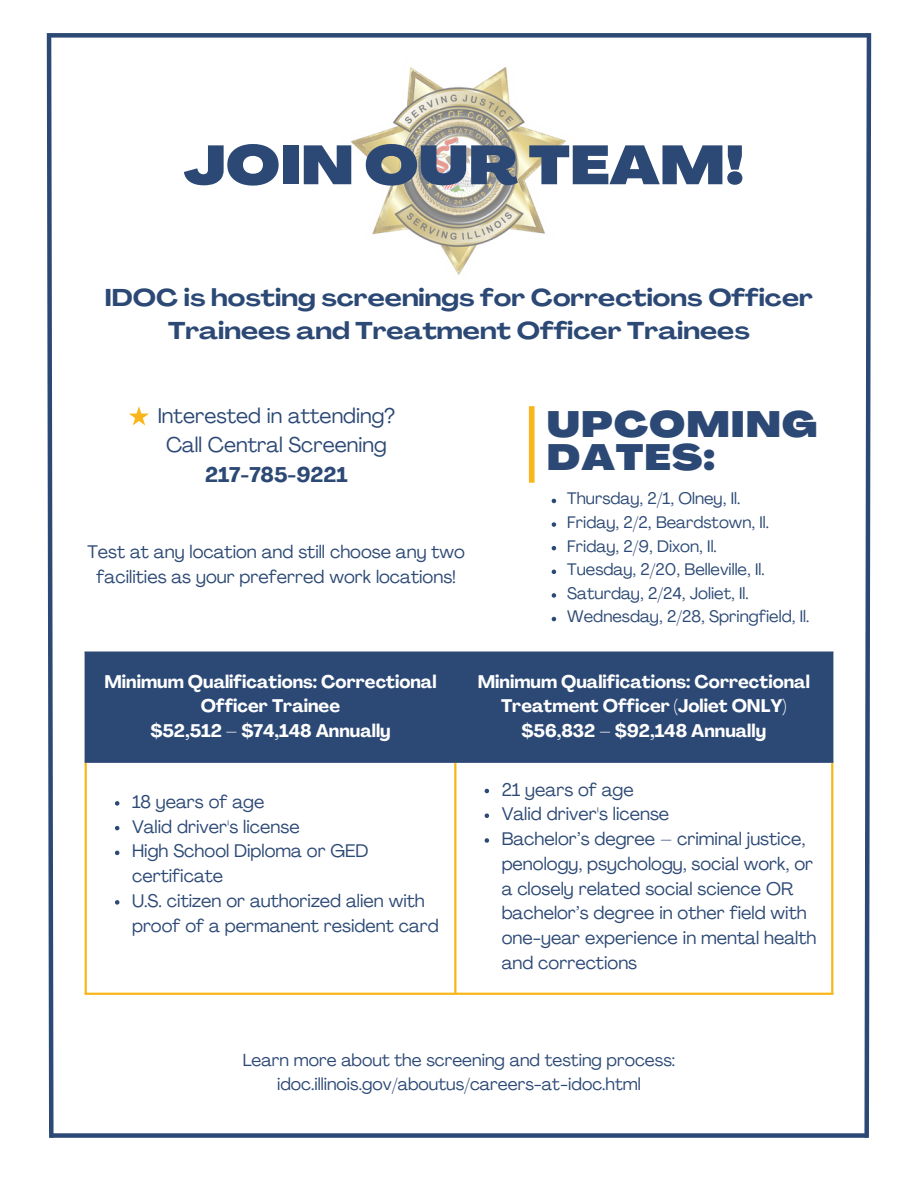
<style>
.page{position:relative;width:918px;height:1188px;background:#fff}
.page>*{position:absolute;margin:0;border:0;box-sizing:border-box;transform-origin:0 0}
.t1{font:900 expanded 54px "Agrandir";color:#2c4975}
.t2{font:900 expanded 36px/33.8px "Agrandir";letter-spacing:.025em;color:#2c4975}
.t3{font:700 expanded 24px/32.7px "Agrandir";color:#2c4975;text-align:center}
.t4{font:21px/29.2px "Agrandir";color:#2c4975;text-align:center}
.t5{font:18px/24.8px "Agrandir";color:#2c4975}
.t6{font:700 18px/24.8px "Agrandir";color:#fff;text-align:center}
.t7{font:17.25px "Agrandir";color:#2c4975}
.t8{font:16.5px "Agrandir";color:#2c4975}
.s1{font-weight:700}
</style>
<div class="page">
<img style="left:351px;top:67px;width:215px;height:208px">
<svg style="left:46px;top:33px;width:8px;height:1105px"></svg>
<svg style="left:864px;top:33px;width:8px;height:1105px"></svg>
<div style="left:50px;top:1133px;width:818px;height:5px;background:#2c4975"></div>
<div style="left:50px;top:33px;width:818px;height:5px;background:#2c4975"></div>
<div style="left:87px;top:654px;width:744px;height:107px;background:#2c4975"></div>
<svg style="left:115px;top:801px;width:4px;height:5px"></svg>
<svg style="left:115px;top:826px;width:4px;height:4px"></svg>
<svg style="left:115px;top:851px;width:4px;height:4px"></svg>
<svg style="left:115px;top:900px;width:4px;height:5px"></svg>
<svg style="left:485px;top:789px;width:4px;height:4px"></svg>
<svg style="left:485px;top:814px;width:4px;height:4px"></svg>
<svg style="left:485px;top:838px;width:4px;height:5px"></svg>
<hr style="left:85px;top:654px;width:2px;height:107px;background:#2c4975">
<hr style="left:454px;top:654px;width:2px;height:107px;background:#2c4975">
<hr style="left:831px;top:654px;width:2px;height:107px;background:#2c4975">
<hr style="left:85px;top:652px;width:748px;height:2px;background:#2c4975">
<hr style="left:85px;top:761px;width:748px;height:2px;background:#2c4975">
<hr style="left:85px;top:763px;width:2px;height:230px;background:#f9b61a">
<hr style="left:454px;top:763px;width:2px;height:230px;background:#f9b61a">
<hr style="left:831px;top:763px;width:2px;height:230px;background:#f9b61a">
<hr style="left:85px;top:993px;width:748px;height:2px;background:#f9b61a">
<svg style="left:129px;top:406px;width:20px;height:20px"></svg>
<div style="left:529px;top:406px;width:6px;height:77px;background:#f9b61a"></div>
<svg style="left:552px;top:499px;width:4px;height:4px"></svg>
<svg style="left:552px;top:522px;width:4px;height:5px"></svg>
<svg style="left:552px;top:546px;width:4px;height:4px"></svg>
<svg style="left:552px;top:570px;width:4px;height:4px"></svg>
<svg style="left:552px;top:593px;width:4px;height:5px"></svg>
<svg style="left:552px;top:617px;width:4px;height:4px"></svg>
<p class="t1" style="left:184px;top:144px;width:562px">JOIN OUR TEAM!</p>
<p class="t3" style="left:105px;top:284px;width:710px">IDOC is hosting screenings for Corrections Officer<br>Trainees and Treatment Officer Trainees</p>
<p class="t4" style="left:158px;top:403px;width:239px">Interested in attending?<br>Call Central Screening<br><span class="s1">217-785-9221</span></p>
<p class="t5" style="left:88px;top:541px;width:379px;text-align:center">Test at any location and still choose any two facilities as your preferred work locations!</p>
<p class="t2" style="left:547px;top:411px;width:272px">UPCOMING<br>DATES:</p>
<p class="t8" style="left:567px;top:492px;width:174px">Thursday, 2/1, Olney, Il.</p>
<p class="t8" style="left:567px;top:516px;width:203px">Friday, 2/2, Beardstown, Il.</p>
<p class="t8" style="left:567px;top:539px;width:151px">Friday, 2/9, Dixon, Il.</p>
<p class="t8" style="left:567px;top:563px;width:199px">Tuesday, 2/20, Belleville, Il.</p>
<p class="t8" style="left:567px;top:586px;width:183px">Saturday, 2/24, Joliet, Il.</p>
<p class="t8" style="left:567px;top:610px;width:243px">Wednesday, 2/28, Springfield, Il.</p>
<p class="t6" style="left:104px;top:671px;width:334px">Minimum Qualifications: Correctional<br>Officer Trainee</p>
<h1 class="t6" style="left:150px;top:720px;width:242px">$52,512 – $74,148 Annually</h1>
<p class="t5" style="left:132px;top:791px;width:134px">18 years of age</p>
<h2 class="t5" style="left:132px;top:816px;width:169px">Valid driver's license</h2>
<p class="t5" style="left:132px;top:841px;width:238px">High School Diploma or GED certificate</p>
<p class="t5" style="left:132px;top:890px;width:308px">U.S. citizen or authorized alien with proof of a permanent resident card</p>
<h3 class="t6" style="left:478px;top:671px;width:334px">Minimum Qualifications: Correctional<br>Treatment Officer (Joliet ONLY)</h3>
<h4 class="t6" style="left:521px;top:720px;width:246px">$56,832 – $92,148 Annually</h4>
<p class="t5" style="left:502px;top:779px;width:134px">21 years of age</p>
<p class="t5" style="left:502px;top:803px;width:169px">Valid driver's license</p>
<p class="t5" style="left:502px;top:828px;width:316px">Bachelor’s degree – criminal justice, penology, psychology, social work, or a closely related social science OR bachelor’s degree in other field with one-year experience in mental health and corrections</p>
<p class="t7" style="left:243px;top:1053px;width:434px">Learn more about the screening and testing process:</p>
<p class="t7" style="left:277px;top:1077px;width:365px">idoc.illinois.gov/aboutus/careers-at-idoc.html</p>
</div>
